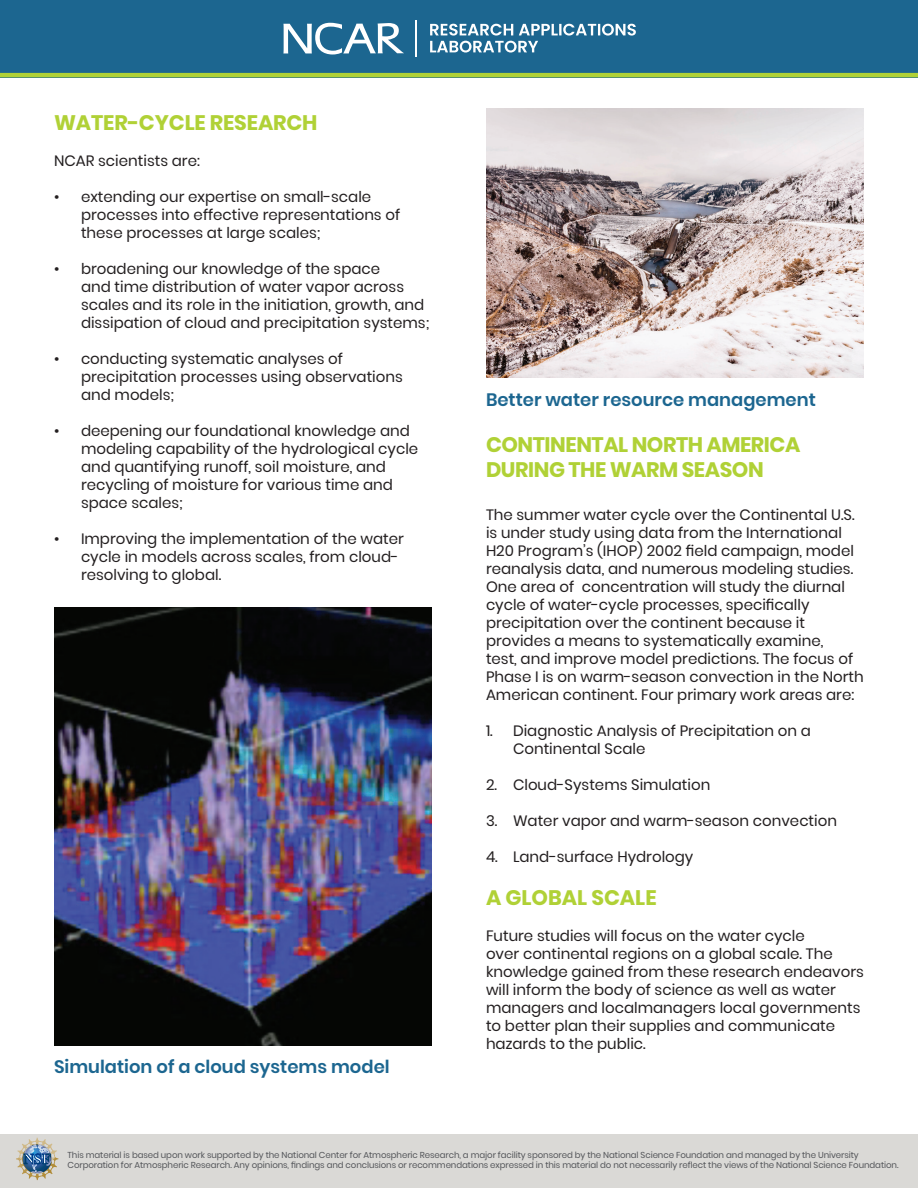
<style>
.page{position:relative;width:918px;height:1188px;background:#fff}
.page>*{position:absolute;margin:0;border:0;box-sizing:border-box;transform-origin:0 0}
.t1{font:700 21px/25.2px "Poppins";letter-spacing:-.02em;color:#b0d136}
.t2{font:700 21px "Poppins";color:#b0d136}
.t3{font:600 18px "Poppins";color:#1c6690}
.t4{font:15px/18px "Poppins";color:#231f20}
.t5{font:8.7px/10.5px "Poppins";letter-spacing:-.01em;color:#54565a}
</style>
<div class="page">
<div style="left:0;top:0;width:918px;height:77px;background:#1c6690"></div>
<svg style="left:430px;top:24px;width:206px;height:29px"></svg>
<svg style="left:283px;top:23px;width:121px;height:32px"></svg>
<hr style="left:415px;top:20px;width:1px;height:37px;background:#fff">
<hr style="left:0;top:73px;width:918px;height:4px;background:#b0d136">
<div style="left:0;top:1134px;width:918px;height:54px;background:#dad9d6"></div>
<svg style="left:16px;top:1138px;width:42px;height:42px"></svg>
<svg style="left:23px;top:1144px;width:29px;height:29px"></svg>
<img style="left:54px;top:608px;width:378px;height:437px">
<img style="left:486px;top:108px;width:378px;height:269px">
<h1 class="t1" style="left:54px;top:110px;width:265px">WATER-CYCLE RESEARCH</h1>
<p class="t4" style="left:54px;top:152px;width:147px">NCAR scientists are:</p>
<p class="t4" style="left:81px;top:188px;width:321px;text-indent:-27px">• extending our expertise on small-scale processes into effective representations of these processes at large scales;</p>
<p class="t4" style="left:81px;top:260px;width:350px;text-indent:-27px">• broadening our knowledge of the space<br>and time distribution of water vapor across scales and its role in the initiation, growth, and dissipation of cloud and precipitation systems;</p>
<p class="t4" style="left:81px;top:350px;width:323px;text-indent:-27px">• conducting systematic analyses of precipitation processes using observations and models;</p>
<p class="t4" style="left:81px;top:422px;width:339px;text-indent:-27px">• deepening our foundational knowledge and modeling capability of the hydrological cycle and quantifying runoff, soil moisture, and recycling of moisture for various time and space scales;</p>
<p class="t4" style="left:81px;top:530px;width:324px;text-indent:-27px">• Improving the implementation of the water cycle in models across scales, from cloud&shy;resolving to global.</p>
<p class="t3" style="left:54px;top:1057px;width:337px">Simulation of a cloud systems model</p>
<p class="t3" style="left:486px;top:389px;width:331px">Better water resource management</p>
<h1 class="t1" style="left:486px;top:432px;width:316px">CONTINENTAL NORTH AMERICA<br>DURING THE WARM SEASON</h1>
<p class="t4" style="left:486px;top:506px;width:379px">The summer water cycle over the Continental U.S. is under study using data from the International H20 Program’s (IHOP) 2002 field campaign, model reanalysis data, and numerous modeling studies.<br>One area of concentration will study the diurnal cycle of water-cycle processes, specifically precipitation over the continent because it provides a means to systematically examine,<br>test, and improve model predictions. The focus of Phase I is on warm-season convection in the North American continent. Four primary work areas are:</p>
<p class="t4" style="left:513px;top:722px;width:299px;text-indent:-27px">1. Diagnostic Analysis of Precipitation on a<br>Continental Scale</p>
<p class="t4" style="left:486px;top:776px;width:226px">2. Cloud-Systems Simulation</p>
<p class="t4" style="left:486px;top:812px;width:353px">3. Water vapor and warm-season convection</p>
<p class="t4" style="left:486px;top:848px;width:209px">4. Land-surface Hydrology</p>
<h1 class="t2" style="left:486px;top:886px;width:172px">A GLOBAL SCALE</h1>
<p class="t4" style="left:486px;top:927px;width:380px">Future studies will focus on the water cycle<br>over continental regions on a global scale. The knowledge gained from these research endeavors will inform the body of science as well as water managers and localmanagers local governments to better plan their supplies and communicate hazards to the public.</p>
<p class="t5" style="left:68px;top:1150px;width:832px">This material is based upon work supported by the National Center for Atmospheric Research, a major facility sponsored by the National Science Foundation and managed by the University<br>Corporation for Atmospheric Research. Any opinions, findings and conclusions or recommendations expressed in this material do not necessarily reflect the views of the National Science Foundation.</p>
</div>
